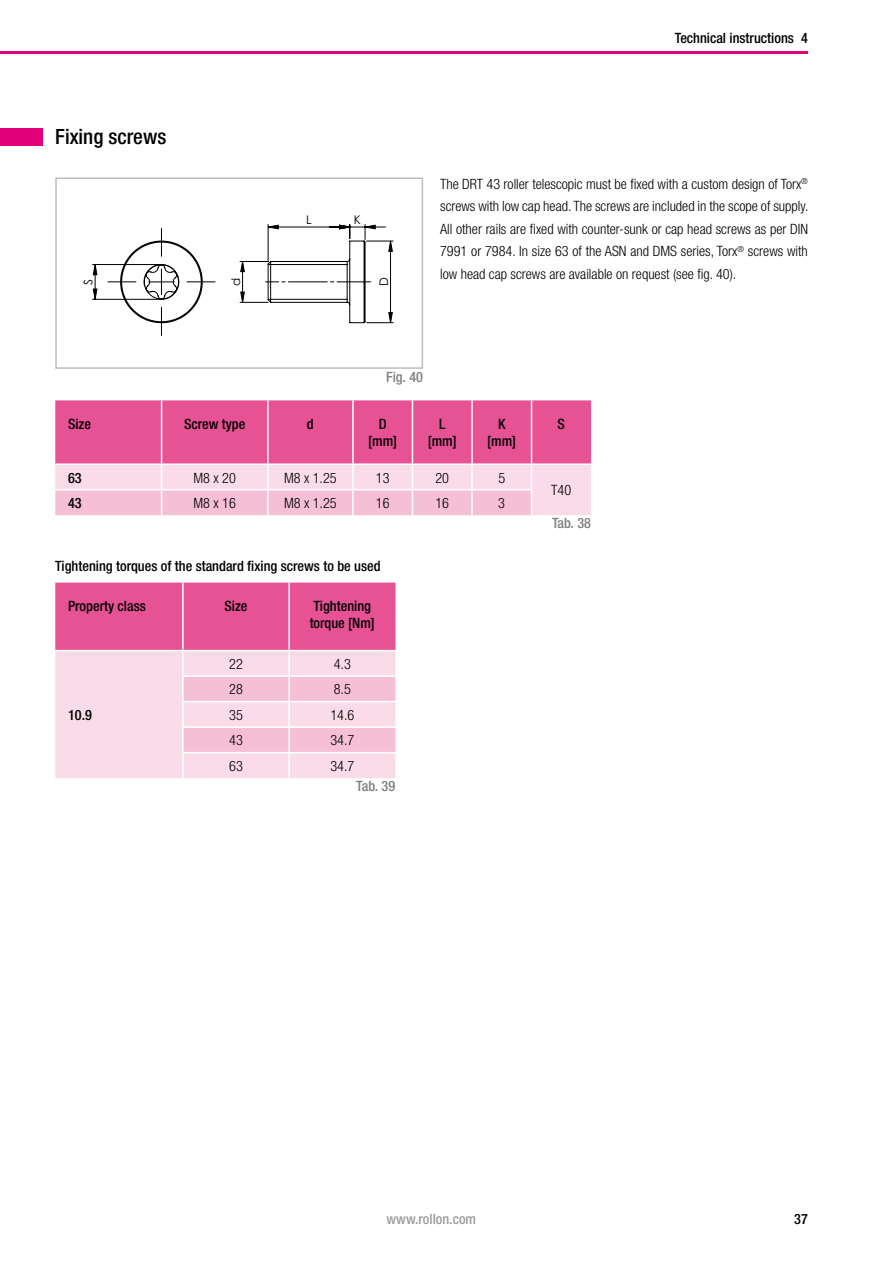
<style>
.page{position:relative;width:893px;height:1263px;background:#fff}
.page>*{position:absolute;margin:0;border:0;box-sizing:border-box;transform-origin:0 0}
.t1{font:500 condensed 21px "Helvetica Neue LT";color:#000}
.t2{font:300 condensed 14.25px/22.5px "Helvetica Neue LT";color:#000;text-align:justify}
.t3{font:500 condensed 14.25px/17.1px "Helvetica Neue LT";color:#000;text-align:center}
.t4{font:500 condensed 14.25px "Helvetica Neue LT";color:#808080}
.t5{font:500 condensed 14.25px "Helvetica Neue LT";color:#9c9d9f}
.t6{font:11.85px "Century Gothic";color:#000}
</style>
<div class="page">
<hr style="left:0;top:51px;width:808px;height:3px;background:#e2007a">
<div style="left:0;top:129px;width:43px;height:17px;background:#e2007a"></div>
<svg style="left:55px;top:583px;width:340px;height:195px;background:#f2a7c8"></svg>
<hr style="left:182px;top:583px;width:2px;height:67px;background:#fff">
<hr style="left:288px;top:583px;width:2px;height:67px;background:#fff">
<hr style="left:55px;top:650px;width:128px;height:1px;background:#fff">
<hr style="left:183px;top:650px;width:106px;height:1px;background:#fff">
<hr style="left:182px;top:651px;width:2px;height:24px;background:#fff">
<hr style="left:289px;top:650px;width:106px;height:1px;background:#fff">
<hr style="left:288px;top:651px;width:2px;height:24px;background:#fff">
<hr style="left:182px;top:675px;width:107px;height:2px;background:#fff">
<hr style="left:182px;top:677px;width:2px;height:24px;background:#fff">
<hr style="left:289px;top:675px;width:106px;height:2px;background:#fff">
<hr style="left:288px;top:677px;width:2px;height:24px;background:#fff">
<hr style="left:182px;top:701px;width:107px;height:1px;background:#fff">
<hr style="left:182px;top:702px;width:2px;height:24px;background:#fff">
<hr style="left:289px;top:701px;width:106px;height:1px;background:#fff">
<hr style="left:288px;top:702px;width:2px;height:24px;background:#fff">
<hr style="left:182px;top:726px;width:107px;height:2px;background:#fff">
<hr style="left:182px;top:728px;width:2px;height:24px;background:#fff">
<hr style="left:289px;top:726px;width:106px;height:2px;background:#fff">
<hr style="left:288px;top:728px;width:2px;height:24px;background:#fff">
<hr style="left:182px;top:752px;width:107px;height:1px;background:#fff">
<hr style="left:182px;top:753px;width:2px;height:25px;background:#fff">
<hr style="left:289px;top:752px;width:106px;height:1px;background:#fff">
<hr style="left:288px;top:753px;width:2px;height:25px;background:#fff">
<svg style="left:93px;top:224px;width:300px;height:111px"></svg>
<div style="left:55px;top:178px;width:368px;height:191px;border:2px solid #bcbdbf"></div>
<svg style="left:55px;top:400px;width:536px;height:115px;background:#ef8db8"></svg>
<h1 class="t1" style="left:55px;top:124px;width:113px">Fixing screws</h1>
<p class="t6" style="left:81px;top:285px;width:7px;rotate:-90deg">S</p>
<p class="t6" style="left:229px;top:286px;width:10px;rotate:-90deg">d</p>
<p class="t3" style="left:675px;top:29px;width:135px">Technical instructions 4</p>
<p class="t6" style="left:306px;top:213px;width:7px">L</p>
<p class="t6" style="left:354px;top:213px;width:9px">K</p>
<p class="t6" style="left:376px;top:286px;width:10px;rotate:-90deg">D</p>
<p class="t2" style="left:440px;top:172px;width:370px">The DRT 43 roller telescopic must be fixed with a custom design of Torx<sup>® </sup>screws with low cap head. The screws are included in the scope of supply.<br>All other rails are fixed with counter-sunk or cap head screws as per DIN 7991 or 7984. In size 63 of the ASN and DMS series, Torx<sup>®</sup> screws with low head cap screws are available on request (see fig. 40).</p>
<p class="t4" style="left:386px;top:369px;width:38px">Fig. 40</p>
<p class="t3" style="left:68px;top:415px;width:24px">Size</p>
<p class="t3" style="left:184px;top:415px;width:63px">Screw type</p>
<p class="t3" style="left:307px;top:415px;width:8px">d</p>
<p class="t3" style="left:368px;top:415px;width:31px">D [mm]</p>
<p class="t3" style="left:428px;top:415px;width:31px">L [mm]</p>
<p class="t3" style="left:487px;top:415px;width:31px">K [mm]</p>
<p class="t3" style="left:558px;top:415px;width:9px">S</p>
<p class="t3" style="left:68px;top:469px;width:15px">63</p>
<p class="t2" style="left:194px;top:466px;width:44px">M8 x 20</p>
<p class="t2" style="left:284px;top:466px;width:54px">M8 x 1.25</p>
<p class="t2" style="left:376px;top:466px;width:15px">13</p>
<p class="t2" style="left:435px;top:466px;width:15px">20</p>
<p class="t2" style="left:498px;top:466px;width:8px">5</p>
<p class="t2" style="left:551px;top:479px;width:22px">T40</p>
<p class="t3" style="left:68px;top:494px;width:15px">43</p>
<p class="t2" style="left:193px;top:492px;width:44px">M8 x 16</p>
<p class="t2" style="left:284px;top:492px;width:54px">M8 x 1.25</p>
<p class="t2" style="left:376px;top:492px;width:15px">16</p>
<p class="t2" style="left:435px;top:492px;width:15px">16</p>
<p class="t2" style="left:498px;top:492px;width:8px">3</p>
<p class="t3" style="left:55px;top:557px;width:327px">Tightening torques of the standard fixing screws to be used</p>
<p class="t3" style="left:68px;top:597px;width:79px">Property class</p>
<p class="t3" style="left:225px;top:597px;width:24px">Size</p>
<p class="t3" style="left:310px;top:597px;width:67px;text-align:left">Tightening torque [Nm]</p>
<p class="t3" style="left:68px;top:706px;width:25px">10.9</p>
<p class="t2" style="left:229px;top:653px;width:15px">22</p>
<p class="t2" style="left:334px;top:653px;width:19px">4.3</p>
<p class="t2" style="left:229px;top:678px;width:15px">28</p>
<p class="t2" style="left:334px;top:678px;width:19px">8.5</p>
<p class="t2" style="left:229px;top:704px;width:15px">35</p>
<p class="t2" style="left:330px;top:704px;width:25px">14.6</p>
<p class="t2" style="left:229px;top:729px;width:15px">43</p>
<p class="t2" style="left:330px;top:729px;width:25px">34.7</p>
<p class="t2" style="left:229px;top:755px;width:15px">63</p>
<p class="t2" style="left:330px;top:755px;width:25px">34.7</p>
<p class="t4" style="left:356px;top:778px;width:40px">Tab. 39</p>
<p class="t4" style="left:552px;top:515px;width:40px">Tab. 38</p>
<p class="t5" style="left:386px;top:1210px;width:91px">www.rollon.com</p>
<p class="t3" style="left:794px;top:1210px;width:15px">37</p>
</div>
